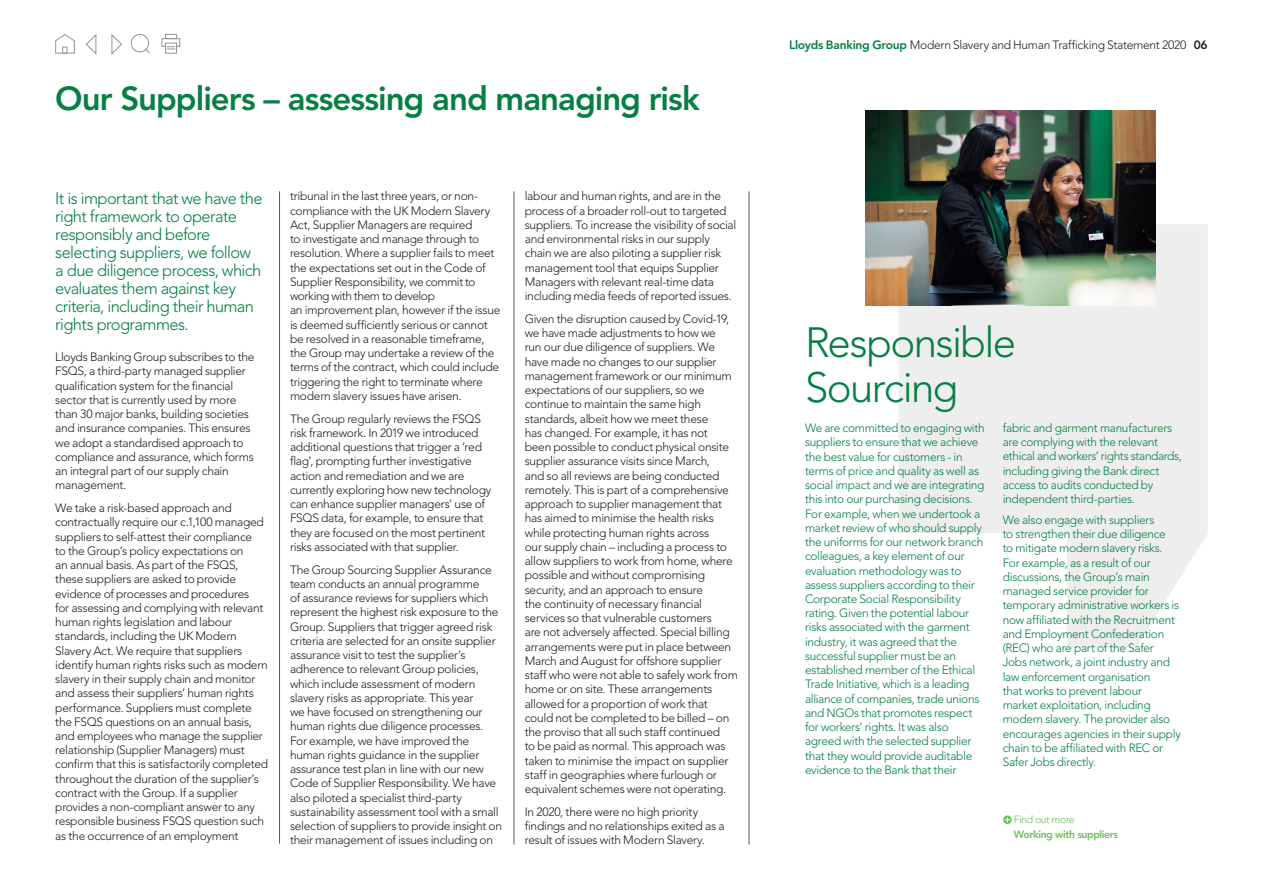
<style>
.page{position:relative;width:1263px;height:893px;background:#fff}
.page>*{position:absolute;margin:0;border:0;box-sizing:border-box;transform-origin:0 0}
.t1{font:300 42px/45px "Avenir LT Std";letter-spacing:-.04em;color:#057f42}
.t2{font:800 33px "Avenir LT Std";letter-spacing:-.03em;color:#057f42}
.t3{font:300 16.5px/18px "Avenir LT Std";letter-spacing:-.04em;color:#057f42}
.t4{font:300 12px/14.2px "Avenir LT Std";letter-spacing:-.025em;color:#231f20}
.t5{font:300 12px/14.2px "Avenir LT Std";letter-spacing:-.025em;color:#057f42}
.t6{font:800 10.5px "Avenir LT Std";letter-spacing:-.04em;color:#6dbf5d}
.t7{font:300 10.5px "Avenir LT Std";letter-spacing:-.04em;color:#6dbf5d}
.s1{font-weight:800;color:#057f42}
.s2{font-weight:800}
</style>
<div class="page">
<svg style="left:85px;top:34px;width:12px;height:21px"></svg>
<svg style="left:111px;top:34px;width:11px;height:21px"></svg>
<svg style="left:55px;top:34px;width:20px;height:20px"></svg>
<div style="left:131px;top:34px;width:18px;height:18px;border:1px solid #939598;border-radius:50%"></div>
<svg style="left:145px;top:48px;width:5px;height:6px"></svg>
<div style="left:162px;top:38px;width:18px;height:9px;border:1px solid #939598"></div>
<div style="left:165px;top:43px;width:12px;height:11px;background:#fff;border:1px solid #939598"></div>
<div style="left:165px;top:34px;width:12px;height:5px;border:1px solid #939598"></div>
<svg style="left:167px;top:46px;width:8px;height:4px"></svg>
<svg style="left:899px;top:224px;width:309px;height:424px;fill:#eeeeef"></svg>
<hr style="left:749px;top:191px;width:1px;height:653px;background:#57585a">
<hr style="left:279px;top:191px;width:1px;height:653px;background:#57585a">
<hr style="left:514px;top:191px;width:1px;height:653px;background:#57585a">
<svg style="left:1003px;top:815px;width:9px;height:9px"></svg>
<svg style="left:1005px;top:817px;width:5px;height:5px"></svg>
<img style="left:866px;top:110px;width:290px;height:196px">
<h2 class="t2" style="left:55px;top:79px;width:646px">Our Suppliers – assessing and managing risk</h2>
<p class="t4" style="left:789px;top:38px;width:420px"><span class="s1">Lloyds Banking Group</span> Modern Slavery and Human Trafficking Statement 2020 <span class="s2">06</span></p>
<h3 class="t3" style="left:55px;top:189px;width:209px">It is important that we have the right framework to operate responsibly and before selecting suppliers, we follow a due diligence process, which evaluates them against key criteria, including their human rights programmes.</h3>
<p class="t4" style="left:55px;top:350px;width:201px">Lloyds Banking Group subscribes to the FSQS, a third-party managed supplier qualification system for the financial sector that is currently used by more than 30 major banks, building societies and insurance companies. This ensures we adopt a standardised approach to compliance and assurance, which forms an integral part of our supply chain management.</p>
<p class="t4" style="left:55px;top:501px;width:214px">We take a risk-based approach and contractually require our c.1,100 managed suppliers to self-attest their compliance<br>to the Group’s policy expectations on<br>an annual basis. As part of the FSQS, these suppliers are asked to provide evidence of processes and procedures<br>for assessing and complying with relevant human rights legislation and labour standards, including the UK Modern Slavery Act. We require that suppliers identify human rights risks such as modern slavery in their supply chain and monitor and assess their suppliers’ human rights performance. Suppliers must complete the FSQS questions on an annual basis, and employees who manage the supplier relationship (Supplier Managers) must confirm that this is satisfactorily completed throughout the duration of the supplier’s contract with the Group. If a supplier provides a non-compliant answer to any responsible business FSQS question such as the occurrence of an employment</p>
<p class="t4" style="left:290px;top:189px;width:212px">tribunal in the last three years, or non&shy;compliance with the UK Modern Slavery Act, Supplier Managers are required<br>to investigate and manage through to resolution. Where a supplier fails to meet the expectations set out in the Code of Supplier Responsibility, we commit to working with them to develop<br>an improvement plan, however if the issue is deemed sufficiently serious or cannot be resolved in a reasonable timeframe, the Group may undertake a review of the terms of the contract, which could include triggering the right to terminate where modern slavery issues have arisen.</p>
<p class="t4" style="left:290px;top:411px;width:203px">The Group regularly reviews the FSQS risk framework. In 2019 we introduced additional questions that trigger a ‘red flag’, prompting further investigative action and remediation and we are currently exploring how new technology can enhance supplier managers’ use of FSQS data, for example, to ensure that they are focused on the most pertinent risks associated with that supplier.</p>
<p class="t4" style="left:290px;top:562px;width:214px">The Group Sourcing Supplier Assurance team conducts an annual programme<br>of assurance reviews for suppliers which represent the highest risk exposure to the Group. Suppliers that trigger agreed risk criteria are selected for an onsite supplier assurance visit to test the supplier’s adherence to relevant Group policies, which include assessment of modern slavery risks as appropriate. This year<br>we have focused on strengthening our human rights due diligence processes.<br>For example, we have improved the human rights guidance in the supplier assurance test plan in line with our new Code of Supplier Responsibility. We have also piloted a specialist third-party sustainability assessment tool with a small selection of suppliers to provide insight on their management of issues including on</p>
<p class="t4" style="left:525px;top:189px;width:213px">labour and human rights, and are in the process of a broader roll-out to targeted suppliers. To increase the visibility of social and environmental risks in our supply chain we are also piloting a supplier risk management tool that equips Supplier Managers with relevant real-time data including media feeds of reported issues.</p>
<p class="t4" style="left:525px;top:312px;width:215px">Given the disruption caused by Covid-19, we have made adjustments to how we<br>run our due diligence of suppliers. We have made no changes to our supplier management framework or our minimum expectations of our suppliers, so we continue to maintain the same high standards, albeit how we meet these<br>has changed. For example, it has not<br>been possible to conduct physical onsite supplier assurance visits since March,<br>and so all reviews are being conducted remotely. This is part of a comprehensive approach to supplier management that has aimed to minimise the health risks while protecting human rights across<br>our supply chain – including a process to allow suppliers to work from home, where possible and without compromising security, and an approach to ensure<br>the continuity of necessary financial services so that vulnerable customers<br>are not adversely affected. Special billing arrangements were put in place between March and August for offshore supplier staff who were not able to safely work from home or on site. These arrangements allowed for a proportion of work that could not be completed to be billed – on the proviso that all such staff continued<br>to be paid as normal. This approach was taken to minimise the impact on supplier staff in geographies where furlough or equivalent schemes were not operating.</p>
<p class="t4" style="left:525px;top:804px;width:201px">In 2020, there were no high priority findings and no relationships exited as a result of issues with Modern Slavery.</p>
<p class="t7" style="left:1014px;top:813px;width:62px">Find out more</p>
<h1 class="t1" style="left:805px;top:320px;width:213px">Responsible<br>Sourcing</h1>
<p class="t5" style="left:805px;top:421px;width:181px">We are committed to engaging with suppliers to ensure that we achieve the best value for customers - in terms of price and quality as well as social impact and we are integrating this into our purchasing decisions.<br>For example, when we undertook a market review of who should supply the uniforms for our network branch colleagues, a key element of our evaluation methodology was to assess suppliers according to their Corporate Social Responsibility rating. Given the potential labour risks associated with the garment industry, it was agreed that the successful supplier must be an established member of the Ethical Trade Initiative, which is a leading alliance of companies, trade unions and NGOs that promotes respect for workers’ rights. It was also agreed with the selected supplier that they would provide auditable evidence to the Bank that their</p>
<p class="t5" style="left:1003px;top:421px;width:181px">fabric and garment manufacturers are complying with the relevant ethical and workers’ rights standards, including giving the Bank direct access to audits conducted by independent third-parties.</p>
<p class="t5" style="left:1003px;top:513px;width:180px">We also engage with suppliers<br>to strengthen their due diligence<br>to mitigate modern slavery risks.<br>For example, as a result of our discussions, the Group’s main managed service provider for temporary administrative workers is now affiliated with the Recruitment and Employment Confederation (REC) who are part of the Safer<br>Jobs network, a joint industry and law enforcement organisation<br>that works to prevent labour<br>market exploitation, including modern slavery. The provider also encourages agencies in their supply chain to be affiliated with REC or<br>Safer Jobs directly.</p>
<p class="t6" style="left:1014px;top:828px;width:106px">Working with suppliers</p>
</div>
